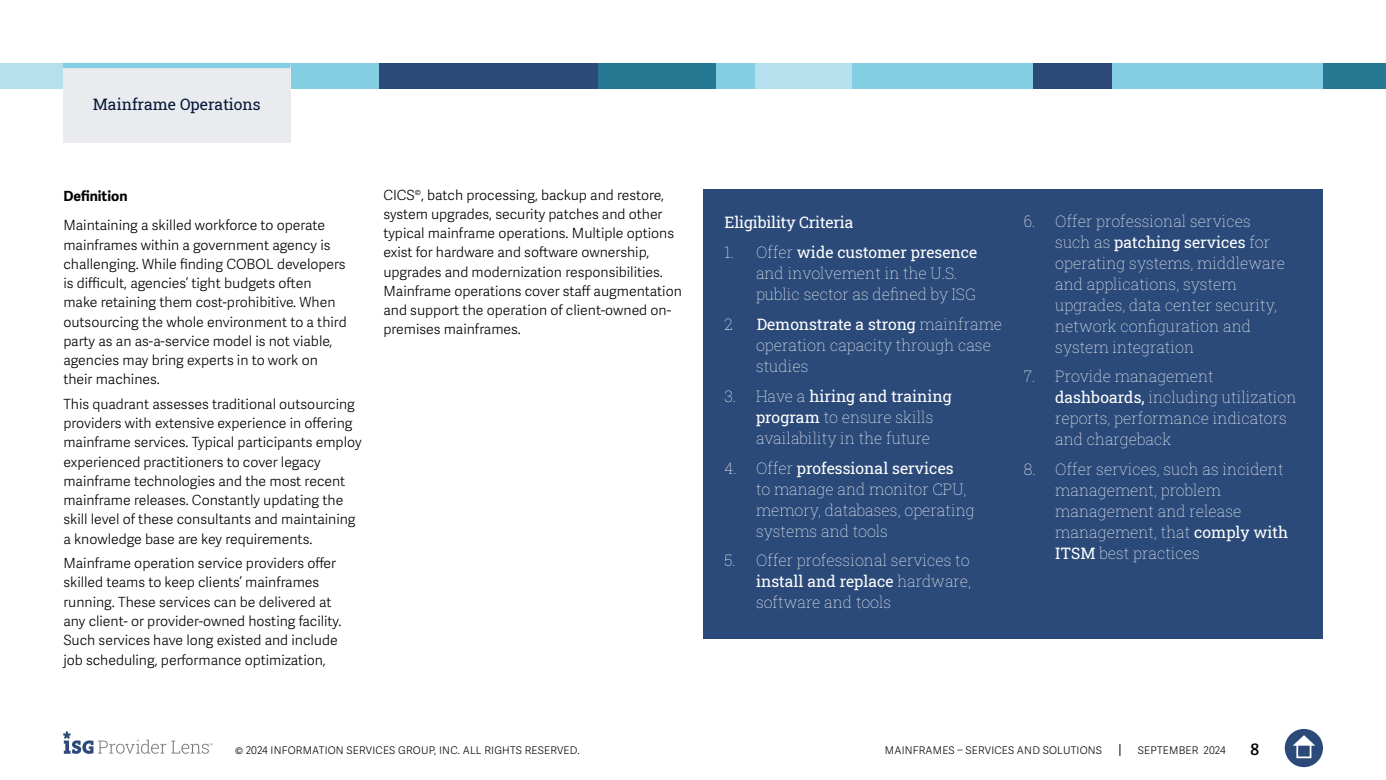
<style>
.page{position:relative;width:1386px;height:780px;background:#fff}
.page>*{position:absolute;margin:0;border:0;box-sizing:border-box;transform-origin:0 0}
.t1{font:15.75px/21px "Roboto Slab ISG P Thin";color:#fff}
.t2{font:15.75px "Roboto Slab ISG P Regular";color:#fff}
.t3{font:15.75px "Roboto Slab ISG P Regular";color:#051837}
.t4{font:600 15.75px "Adelle Sans";color:#000}
.t5{font:300 14px/19.2px "Adelle Sans";color:#000101}
.t6{font:700 14px "Adelle Sans";color:#000}
.t7{font:300 10.5px "Adelle Sans";letter-spacing:.02em;color:#000}
.s1{font-family:"Roboto Slab ISG P Thin"}
.s2{font-family:"Roboto Slab ISG P Regular"}
</style>
<div class="page">
<svg style="left:1119px;top:744px;width:1px;height:12px"></svg>
<div style="left:1285px;top:729px;width:38px;height:38px;background:#2b4a79;border-radius:50%"></div>
<svg style="left:1293px;top:735px;width:22px;height:10px"></svg>
<div style="left:1296px;top:743px;width:15px;height:15px;border:2px solid #fff"></div>
<svg style="left:63px;top:731px;width:150px;height:23px"></svg>
<div style="left:1047px;top:63px;width:276px;height:26px;background:#84cee3"></div>
<div style="left:0;top:63px;width:158px;height:26px;background:#b4e1ed"></div>
<div style="left:158px;top:63px;width:233px;height:26px;background:#84cee3"></div>
<div style="left:850px;top:63px;width:184px;height:26px;background:#84cee3"></div>
<div style="left:1323px;top:63px;width:63px;height:26px;background:#257992"></div>
<div style="left:1033px;top:63px;width:79px;height:26px;background:#2b4a79"></div>
<div style="left:754px;top:63px;width:98px;height:26px;background:#b4e1ed"></div>
<div style="left:598px;top:63px;width:157px;height:26px;background:#84cee3"></div>
<div style="left:598px;top:63px;width:118px;height:26px;background:#257992"></div>
<div style="left:379px;top:63px;width:219px;height:26px;background:#2b4a79"></div>
<div style="left:704px;top:189px;width:619px;height:449px;background:#2b4a79"></div>
<div style="left:63px;top:64px;width:228px;height:78px;background:#e9ebee"></div>
<div style="left:63px;top:63px;width:228px;height:5px;background:#84cee3"></div>
<p class="t3" style="left:93px;top:93px;width:170px">Mainframe Operations</p>
<p class="t6" style="left:63px;top:187px;width:66px">Definition</p>
<p class="t5" style="left:63px;top:216px;width:285px">Maintaining a skilled workforce to operate mainframes within a government agency is challenging. While finding COBOL developers is difficult, agencies’ tight budgets often make retaining them cost-prohibitive. When outsourcing the whole environment to a third party as an as-a-service model is not viable, agencies may bring experts in to work on their machines.</p>
<p class="t5" style="left:63px;top:395px;width:300px">This quadrant assesses traditional outsourcing providers with extensive experience in offering mainframe services. Typical participants employ experienced practitioners to cover legacy mainframe technologies and the most recent mainframe releases. Constantly updating the skill level of these consultants and maintaining a knowledge base are key requirements.</p>
<p class="t5" style="left:63px;top:554px;width:280px">Mainframe operation service providers offer skilled teams to keep clients’ mainframes running. These services can be delivered at any client- or provider-owned hosting facility.<br>Such services have long existed and include job scheduling, performance optimization,</p>
<p class="t5" style="left:383px;top:185px;width:300px">CICS<sup>©</sup>, batch processing, backup and restore, system upgrades, security patches and other typical mainframe operations. Multiple options exist for hardware and software ownership, upgrades and modernization responsibilities.<br>Mainframe operations cover staff augmentation and support the operation of client-owned on&shy;premises mainframes.</p>
<p class="t2" style="left:724px;top:212px;width:130px">Eligibility Criteria</p>
<p class="t2" style="left:724px;top:242px;width:254px"><span class="s1">1. Offer</span> wide customer presence</p>
<p class="t1" style="left:756px;top:262px;width:221px">and involvement in the U.S. public sector as defined by ISG</p>
<p class="t2" style="left:724px;top:313px;width:279px"><span class="s1">2.</span> Demonstrate a strong <span class="s1">mainframe</span></p>
<p class="t1" style="left:756px;top:334px;width:237px">operation capacity through case studies</p>
<p class="t2" style="left:724px;top:385px;width:229px"><span class="s1">3. Have a</span> hiring and training</p>
<p class="t1" style="left:756px;top:406px;width:179px"><span class="s2">program</span> to ensure skills availability in the future</p>
<p class="t2" style="left:724px;top:457px;width:231px"><span class="s1">4. Offer</span> professional services</p>
<p class="t1" style="left:756px;top:478px;width:220px">to manage and monitor CPU, memory, databases, operating systems and tools</p>
<p class="t1" style="left:724px;top:549px;width:247px">5. Offer professional services to</p>
<p class="t2" style="left:756px;top:571px;width:217px">install and replace <span class="s1">hardware,</span></p>
<p class="t1" style="left:756px;top:591px;width:137px">software and tools</p>
<p class="t1" style="left:1024px;top:210px;width:229px">6. Offer professional services</p>
<p class="t2" style="left:1055px;top:231px;width:216px"><span class="s1">such as</span> patching services <span class="s1">for</span></p>
<p class="t1" style="left:1055px;top:252px;width:231px">operating systems, middleware and applications, system upgrades, data center security, network configuration and system integration</p>
<p class="t1" style="left:1055px;top:366px;width:243px;text-indent:-32px">7. Provide management <span class="s2">dashboards,</span> including utilization reports, performance indicators and chargeback</p>
<p class="t1" style="left:1055px;top:458px;width:235px;text-indent:-32px">8. Offer services, such as incident management, problem management and release management, that <span class="s2">comply with<br>ITSM</span> best practices</p>
<p class="t7" style="left:235px;top:744px;width:346px">© 2024 INFORMATION SERVICES GROUP, INC. ALL RIGHTS RESERVED.</p>
<p class="t7" style="left:885px;top:744px;width:219px">MAINFRAMES – SERVICES AND SOLUTIONS</p>
<p class="t7" style="left:1138px;top:744px;width:89px">SEPTEMBER 2024</p>
<p class="t4" style="left:1250px;top:740px;width:10px">8</p>
</div>
